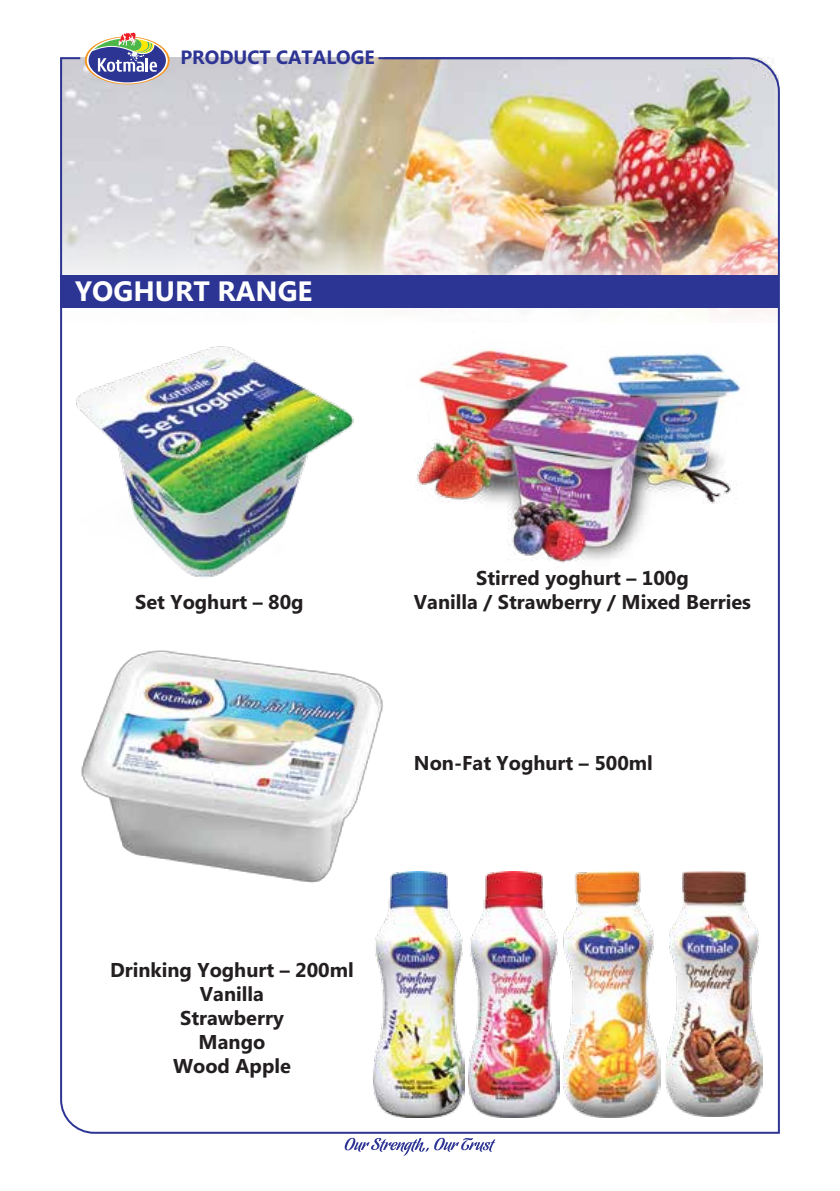
<style>
.page{position:relative;width:840px;height:1191px;background:#fff}
.page>*{position:absolute;margin:0;border:0;box-sizing:border-box;transform-origin:0 0}
.t1{font:700 28px "Microsoft Phags Pa";color:#fff}
.t2{font:700 20px/24px "Microsoft Phags Pa";color:#231f20;text-align:center}
.t3{font:700 19.2px "Microsoft Phags Pa";color:#2d3494}
</style>
<div class="page">
<svg style="left:88px;top:33px;width:78px;height:24px"></svg>
<img style="left:60px;top:57px;width:719px;height:1076px">
<svg style="left:344px;top:1137px;width:84px;height:18px"></svg>
<svg style="left:434px;top:1137px;width:61px;height:14px"></svg>
<img style="left:468px;top:871px;width:91px;height:246px">
<img style="left:562px;top:871px;width:98px;height:246px">
<img style="left:665px;top:871px;width:97px;height:246px">
<img style="left:373px;top:871px;width:91px;height:246px">
<img style="left:403px;top:239px;width:345px;height:345px">
<img style="left:60px;top:221px;width:317px;height:468px">
<img style="left:77px;top:646px;width:310px;height:239px">
<p class="t3" style="left:180px;top:44px;width:196px">PRODUCT CATALOGE</p>
<p class="t1" style="left:75px;top:271px;width:239px">YOGHURT RANGE</p>
<p class="t2" style="left:135px;top:588px;width:170px">Set Yoghurt – 80g</p>
<p class="t2" style="left:413px;top:565px;width:338px">Stirred yoghurt – 100g<br>Vanilla / Strawberry / Mixed Berries</p>
<p class="t2" style="left:413px;top:750px;width:240px">Non-Fat Yoghurt – 500ml</p>
<p class="t2" style="left:110px;top:957px;width:245px">Drinking Yoghurt – 200ml<br>Vanilla<br>Strawberry<br>Mango<br>Wood Apple</p>
</div>
